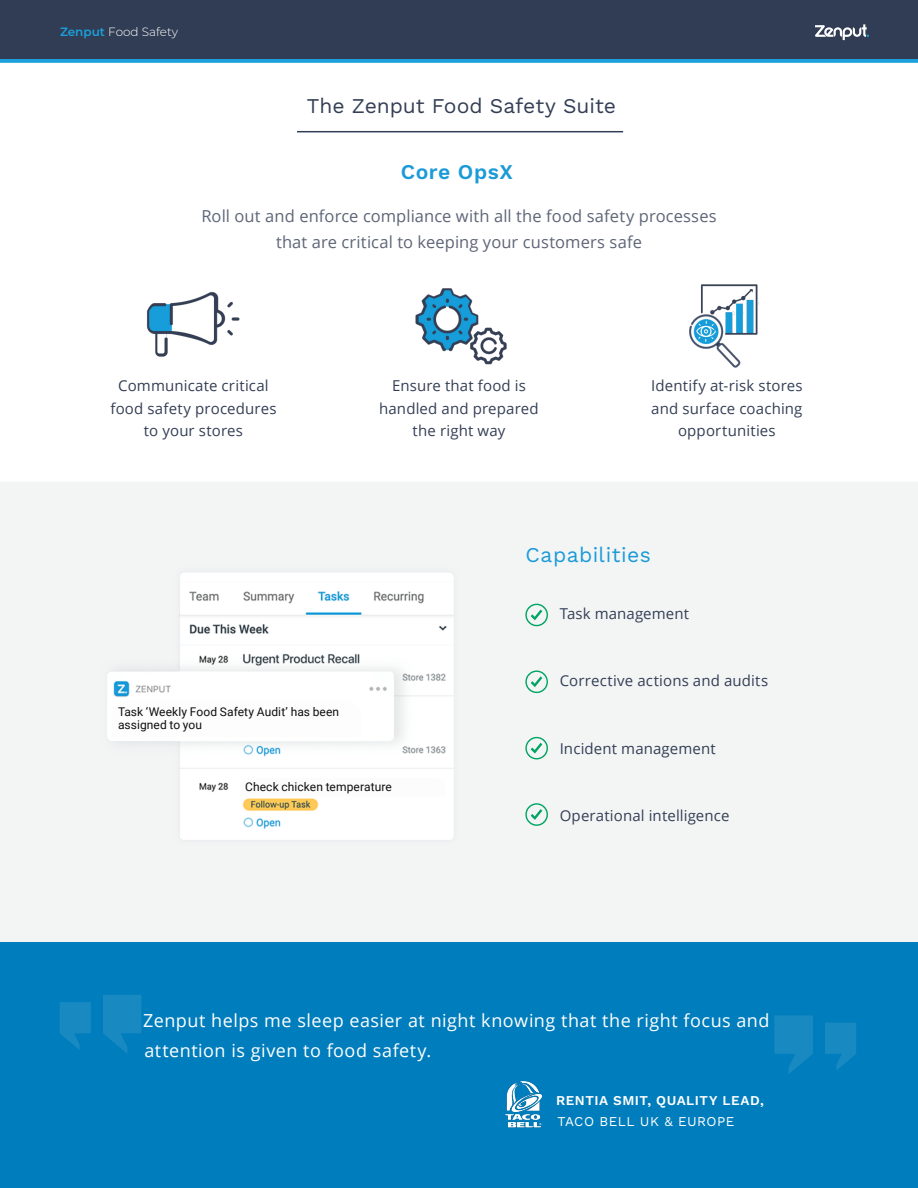
<style>
.page{position:relative;width:918px;height:1188px;background:#fff}
.page>*{position:absolute;margin:0;border:0;box-sizing:border-box;transform-origin:0 0}
.Subhead{font:21px "Work Sans";letter-spacing:-.005em;color:#343f55}
.t1{font:21px "Work Sans";letter-spacing:.03em;color:#1b9ad7}
.t2{font:600 21px "Work Sans";letter-spacing:.025em;color:#1b9ad7}
.t3{font:18px/30px "Open Sans";letter-spacing:.025em;color:#fff}
.t4{font:16.5px/25.5px "Open Sans";letter-spacing:.005em;color:#5d6577;text-align:center}
.t5{font:15px/22.5px "Open Sans";letter-spacing:.01em;color:#343f55;text-align:center}
.t6{font:600 13.5px/21px "Work Sans";letter-spacing:.035em;color:#fff}
.t7{font:12px "Roboto";letter-spacing:.005em;color:#0f0f0f}
.t8{font:300 12px "Montserrat";color:#fff}
.s1{font-weight:600;color:#1ba0db}
.s2{font-weight:400}
</style>
<div class="page">
<div style="left:0;top:482px;width:918px;height:460px;background:#f3f5f5"></div>
<img style="left:100px;top:560px;width:370px;height:294px">
<div style="left:0;top:0;width:918px;height:60px;background:#313d54"></div>
<svg style="left:0;top:59px;width:918px;height:4px;background:#25a4dc"></svg>
<svg style="left:815px;top:24px;width:54px;height:16px"></svg>
<div style="left:0;top:942px;width:918px;height:246px;background:#007dbc"></div>
<svg style="left:103px;top:995px;width:38px;height:58px"></svg>
<svg style="left:60px;top:1002px;width:31px;height:47px"></svg>
<svg style="left:774px;top:1015px;width:39px;height:59px"></svg>
<svg style="left:825px;top:1023px;width:31px;height:47px"></svg>
<svg style="left:525px;top:604px;width:23px;height:22px"></svg>
<svg style="left:525px;top:670px;width:23px;height:23px"></svg>
<svg style="left:525px;top:737px;width:23px;height:22px"></svg>
<svg style="left:525px;top:803px;width:23px;height:23px"></svg>
<img style="left:415px;top:288px;width:92px;height:77px">
<img style="left:689px;top:284px;width:70px;height:84px">
<img style="left:146px;top:291px;width:94px;height:66px">
<img style="left:505px;top:1081px;width:38px;height:47px">
<svg style="left:111px;top:700px;width:250px;height:37px"></svg>
<svg style="left:240px;top:778px;width:205px;height:19px"></svg>
<hr style="left:297px;top:131px;width:326px;height:1px;background:#323f58">
<p class="t8" style="left:60px;top:23px;width:120px"><span class="s1">Zenput</span> Food Safety</p>
<p class="Subhead" style="left:307px;top:93px;width:311px">The Zenput Food Safety Suite</p>
<p class="t2" style="left:401px;top:160px;width:114px">Core OpsX</p>
<p class="t4" style="left:201px;top:203px;width:517px">Roll out and enforce compliance with all the food safety processes that are critical to keeping your customers safe</p>
<p class="t5" style="left:110px;top:374px;width:168px">Communicate critical food safety procedures to your stores</p>
<p class="t5" style="left:392px;top:374px;width:135px">Ensure that food is</p>
<p class="t5" style="left:379px;top:397px;width:161px">handled and prepared the right way</p>
<p class="t5" style="left:651px;top:374px;width:153px">Identify at-risk stores and surface coaching opportunities</p>
<p class="t7" style="left:118px;top:703px;width:223px">Task ‘Weekly Food Safety Audit’ has been</p>
<p class="t7" style="left:118px;top:716px;width:85px">assigned to you</p>
<p class="t1" style="left:525px;top:542px;width:127px">Capabilities</p>
<p class="t5" style="left:560px;top:601px;width:131px">Task management</p>
<p class="t5" style="left:560px;top:669px;width:210px">Corrective actions and audits</p>
<p class="t5" style="left:560px;top:736px;width:158px">Incident management</p>
<p class="t7" style="left:245px;top:778px;width:148px">Check chicken temperature</p>
<p class="t5" style="left:560px;top:804px;width:171px">Operational intelligence</p>
<p class="t3" style="left:143px;top:1005px;width:628px">Zenput helps me sleep easier at night knowing that the right focus and attention is given to food safety.</p>
<p class="t6" style="left:556px;top:1090px;width:209px">RENTIA SMIT, QUALITY LEAD,<br><span class="s2">TACO BELL UK &amp; EUROPE</span></p>
</div>
